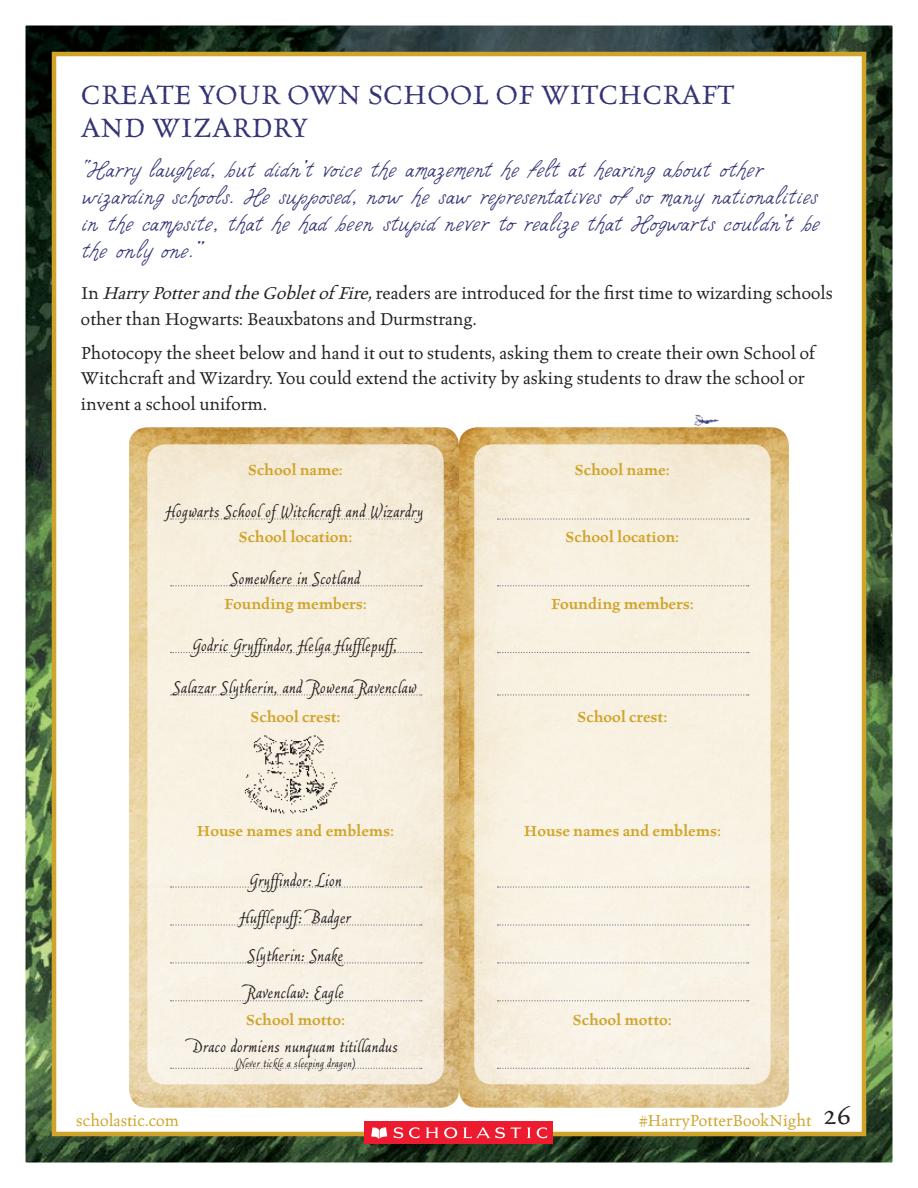
<style>
.page{position:relative;width:918px;height:1188px;background:#fff}
.page>*{position:absolute;margin:0;border:0;box-sizing:border-box;transform-origin:0 0}
.t1{font:30px/33px "Celestia Antiqua MVB";letter-spacing:.02em;color:#333376}
.t2{font:italic 21px/27px "Mirabelle Schoolbook";color:#333376}
.t3{font:19.5px/25.5px "Celestia Antiqua Std";color:#231f20}
.t4{font:18px/37.5px "Captain Quill";letter-spacing:.025em;color:#231f20;text-align:center}
.t5{font:18px "Celestia Antiqua MVB";color:#d0a32a}
.t6{font:600 16.5px "Celestia Antiqua MVB";color:#d0a32a}
.t7{font:12px "Captain Quill";letter-spacing:.025em;color:#231f20}
.s1{font-style:italic}
.s2{font-size:30px;color:#231f20}
</style>
<div class="page">
<img style="left:27px;top:27px;width:864px;height:1134px">
<div style="left:52px;top:52px;width:814px;height:1084px;background:#fff;border:4px solid #d0a32a"></div>
<div style="left:365px;top:1121px;width:188px;height:23px;background:#ed1b2f"></div>
<svg style="left:371px;top:1127px;width:16px;height:12px"></svg>
<svg style="left:394px;top:1127px;width:9px;height:11px"></svg>
<svg style="left:409px;top:1127px;width:11px;height:11px"></svg>
<svg style="left:426px;top:1128px;width:12px;height:10px"></svg>
<svg style="left:444px;top:1127px;width:13px;height:11px"></svg>
<svg style="left:463px;top:1127px;width:84px;height:12px"></svg>
<img style="left:694px;top:414px;width:25px;height:12px">
<img style="left:129px;top:427px;width:660px;height:681px">
<div style="left:474px;top:444px;width:297px;height:640px;background:#f8f1e2;border-radius:18px"></div>
<svg style="left:498px;top:518px;width:251px;height:2px"></svg>
<svg style="left:498px;top:585px;width:251px;height:1px"></svg>
<svg style="left:498px;top:652px;width:251px;height:1px"></svg>
<svg style="left:498px;top:694px;width:251px;height:2px"></svg>
<svg style="left:498px;top:886px;width:251px;height:2px"></svg>
<svg style="left:498px;top:924px;width:251px;height:2px"></svg>
<svg style="left:498px;top:1000px;width:251px;height:1px"></svg>
<svg style="left:498px;top:1068px;width:251px;height:1px"></svg>
<svg style="left:498px;top:962px;width:251px;height:2px"></svg>
<div style="left:147px;top:444px;width:297px;height:640px;background:#f7f0e1;border-radius:18px"></div>
<svg style="left:171px;top:518px;width:251px;height:2px"></svg>
<svg style="left:171px;top:585px;width:251px;height:1px"></svg>
<svg style="left:171px;top:652px;width:251px;height:1px"></svg>
<svg style="left:171px;top:694px;width:251px;height:2px"></svg>
<svg style="left:171px;top:886px;width:251px;height:2px"></svg>
<svg style="left:171px;top:924px;width:251px;height:2px"></svg>
<svg style="left:171px;top:1000px;width:251px;height:1px"></svg>
<svg style="left:171px;top:1068px;width:251px;height:1px"></svg>
<svg style="left:171px;top:962px;width:251px;height:2px"></svg>
<img style="left:244px;top:735px;width:94px;height:79px">
<h1 class="t1" style="left:81px;top:79px;width:654px">CREATE YOUR OWN SCHOOL OF WITCHCRAFT<br>AND WIZARDRY</h1>
<p class="t2" style="left:81px;top:156px;width:748px">“Harrylaughed,butdidn’tvoicetheamaz ementhefeltathearing aboutother<br>wiz arding schools.Hesupp osed,now hesaw rep resentativesof somanynationalities inthecamp site,thathehadbeenstup idnevertorealiz ethatHogwartscouldn’tbe theonlyone.”</p>
<p class="t3" style="left:81px;top:281px;width:753px">In <span class="s1">HarryPotterand theGobletof Fire,</span>readers are introduced for the first time to wizarding schools other than Hogwarts: Beauxbatons and Durmstrang.</p>
<p class="t3" style="left:81px;top:341px;width:736px">Photocopy the sheet below and hand it out to students, asking them to create their own School of<br>Witchcraft and Wizardry. You could extend the activity by asking students to draw the school or invent a school uniform.</p>
<p class="t6" style="left:248px;top:461px;width:96px">School name:</p>
<p class="t4" style="left:166px;top:493px;width:259px">Hogwarts School of Witchcraft and Wizardry</p>
<p class="t6" style="left:239px;top:528px;width:115px">School location:</p>
<p class="t4" style="left:231px;top:560px;width:131px">Somewhere in Scotland</p>
<p class="t6" style="left:224px;top:595px;width:144px">Founding members:</p>
<p class="t4" style="left:192px;top:627px;width:206px">Godric Gryffindor, Helga Hufflepuff,</p>
<p class="t4" style="left:173px;top:669px;width:245px">Salazar Slytherin, and Rowena Ravenclaw</p>
<p class="t6" style="left:251px;top:709px;width:91px">School crest:</p>
<p class="t6" style="left:197px;top:822px;width:199px">House names and emblems:</p>
<p class="t4" style="left:240px;top:861px;width:113px">Gryffindor: Lion<br>Hufflepuff: Badger<br>Slytherin: Snake<br>Ravenclaw: Eagle</p>
<p class="t4" style="left:193px;top:1028px;width:206px">Draco dormiens nunquam titillandus</p>
<p class="t7" style="left:235px;top:1055px;width:123px">(Never tickle a sleeping dragon)</p>
<p class="t6" style="left:246px;top:1011px;width:100px">School motto:</p>
<p class="t6" style="left:575px;top:461px;width:96px">School name:</p>
<p class="t6" style="left:566px;top:528px;width:115px">School location:</p>
<p class="t6" style="left:551px;top:595px;width:144px">Founding members:</p>
<p class="t6" style="left:577px;top:709px;width:91px">School crest:</p>
<p class="t6" style="left:524px;top:822px;width:199px">House names and emblems:</p>
<p class="t6" style="left:573px;top:1011px;width:100px">School motto:</p>
<p class="t5" style="left:76px;top:1111px;width:104px">scholastic.com</p>
<p class="t5" style="left:639px;top:1111px;width:213px">#HarryPotterBookNight <span class="s2">26</span></p>
</div>
